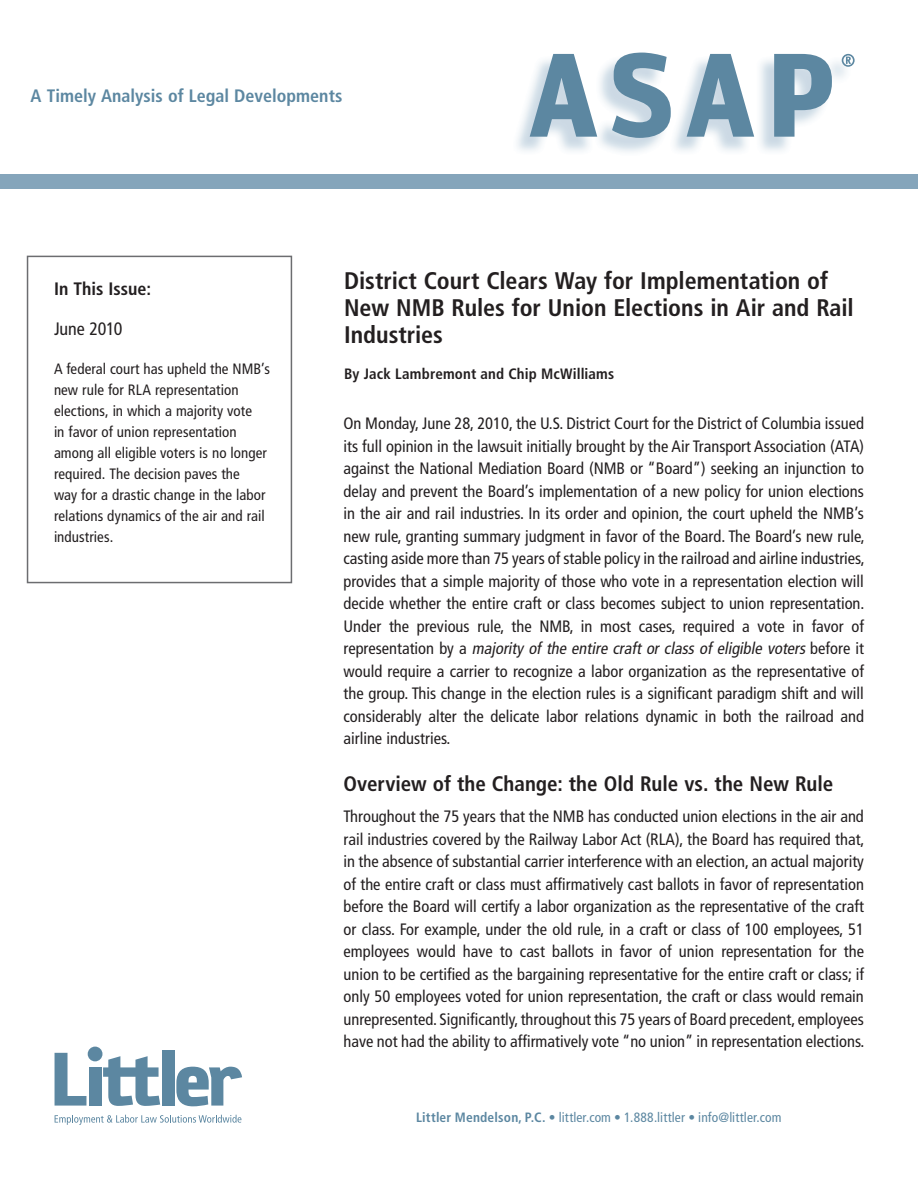
<style>
.page{position:relative;width:918px;height:1188px;background:#fff}
.page>*{position:absolute;margin:0;border:0;box-sizing:border-box;transform-origin:0 0}
.t1{font:700 condensed 24px/27px "Frutiger LT Std";color:#231f20}
.t2{font:700 condensed 21px "Frutiger LT Std";color:#231f20}
.t3{font:700 condensed 18px "Frutiger LT Std";color:#5c87a1}
.t4{font:700 condensed 18px "Frutiger LT Std";color:#231f20}
.t5{font:condensed 18px "Frutiger LT Std";letter-spacing:-.01em;color:#231f20}
.t6{font:condensed 16.5px/22.5px "Frutiger LT Std";color:#231f20;text-align:justify}
.t7{font:condensed 15px/21px "Frutiger LT Std";letter-spacing:.005em;color:#231f20}
.t8{font:700 condensed 15px "Frutiger LT Std";letter-spacing:.01em;color:#231f20}
.t9{font:condensed 13.5px "Frutiger LT Std";letter-spacing:.005em;color:#5c87a1}
.s1{font-style:italic}
.s2{font-weight:700}
</style>
<div class="page">
<svg style="left:55px;top:1115px;width:186px;height:10px"></svg>
<div style="left:88px;top:1047px;width:14px;height:14px;background:#5c87a1;border-radius:50%"></div>
<div style="left:89px;top:1067px;width:12px;height:39px;background:#5c87a1"></div>
<svg style="left:55px;top:1053px;width:31px;height:53px"></svg>
<div style="left:162px;top:1050px;width:12px;height:56px;background:#5c87a1"></div>
<svg style="left:103px;top:1056px;width:57px;height:50px"></svg>
<svg style="left:176px;top:1067px;width:66px;height:39px"></svg>
<div style="left:0;top:174px;width:918px;height:15px;background:#85a5bb"></div>
<svg style="left:530px;top:53px;width:325px;height:85px"></svg>
<div style="left:27px;top:256px;width:265px;height:327px;border:2px solid #6c6d70"></div>
<p class="t3" style="left:31px;top:86px;width:313px">A Timely Analysis of Legal Developments</p>
<p class="t4" style="left:54px;top:278px;width:99px">In This Issue:</p>
<p class="t5" style="left:54px;top:318px;width:70px">June 2010</p>
<p class="t7" style="left:54px;top:358px;width:217px">A federal court has upheld the NMB’s new rule for RLA representation elections, in which a majority vote<br>in favor of union representation among all eligible voters is no longer required. The decision paves the<br>way for a drastic change in the labor relations dynamics of the air and rail industries.</p>
<h1 class="t1" style="left:344px;top:267px;width:511px">District Court Clears Way for Implementation of<br>New NMB Rules for Union Elections in Air and Rail<br>Industries</h1>
<p class="t8" style="left:344px;top:364px;width:272px">By Jack Lambremont and Chip McWilliams</p>
<p class="t6" style="left:343px;top:413px;width:523px">On Monday, June 28, 2010, the U.S. District Court for the District of Columbia issued its full opinion in the lawsuit initially brought by the Air Transport Association (ATA) against the National Mediation Board (NMB or “Board”) seeking an injunction to delay and prevent the Board’s implementation of a new policy for union elections in the air and rail industries. In its order and opinion, the court upheld the NMB’s new rule, granting summary judgment in favor of the Board. The Board’s new rule, casting aside more than 75 years of stable policy in the railroad and airline industries, provides that a simple majority of those who vote in a representation election will decide whether the entire craft or class becomes subject to union representation.<br>Under the previous rule, the NMB, in most cases, required a vote in favor of r e p r e s e n t a t i o n b y a <span class="s1">majority of the entire craft or class of eligible voters</span> b e fo r e i t would require a carrier to recognize a labor organization as the representative of the group. This change in the election rules is a significant paradigm shift and will considerably alter the delicate labor relations dynamic in both the railroad and airline industries.</p>
<p class="t2" style="left:344px;top:771px;width:491px">Overview of the Change: the Old Rule vs. the New Rule</p>
<p class="t6" style="left:344px;top:805px;width:523px">Throughout the 75 years that the NMB has conducted union elections in the air and rail industries covered by the Railway Labor Act (RLA), the Board has required that, in the absence of substantial carrier interference with an election, an actual majority of the entire craft or class must affirmatively cast ballots in favor of representation before the Board will certify a labor organization as the representative of the craft or class. For example, under the old rule, in a craft or class of 100 employees, 51 employees would have to cast ballots in favor of union representation for the union to be certified as the bargaining representative for the entire craft or class; if only 50 employees voted for union representation, the craft or class would remain unrepresented. Significantly, throughout this 75 years of Board precedent, employees have not had the ability to affirmatively vote “no union” in representation elections.</p>
<p class="t9" style="left:416px;top:1110px;width:367px"><span class="s2">Littler Mendelson, P.C.</span> • littler.com • 1.888.littler • info@littler.com</p>
</div>
